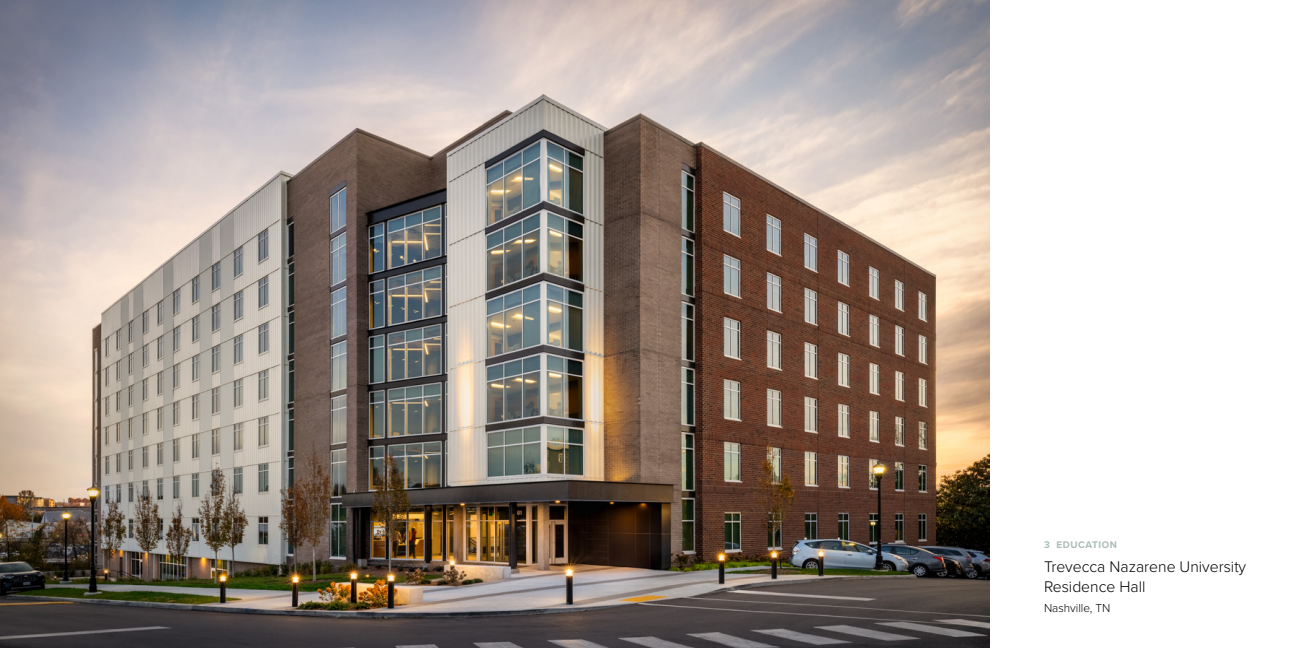
<style>
.page{position:relative;width:1296px;height:648px;background:#fff}
.page>*{position:absolute;margin:0;border:0;box-sizing:border-box;transform-origin:0 0}
.t1{font:300 16px/20px "Proxima Nova";color:#000}
.t2{font:300 12px "Proxima Nova";color:#000}
.t3{font:700 10px "Proxima Nova";letter-spacing:.06em;color:#abbeb4}
</style>
<div class="page">
<img style="left:0;top:0;width:990px;height:648px">
<p class="t3" style="left:1044px;top:537px;width:75px">3 EDUCATION</p>
<p class="t1" style="left:1044px;top:556px;width:204px">Trevecca Nazarene University<br>Residence Hall</p>
<p class="t2" style="left:1044px;top:599px;width:68px">Nashville, TN</p>
</div>
